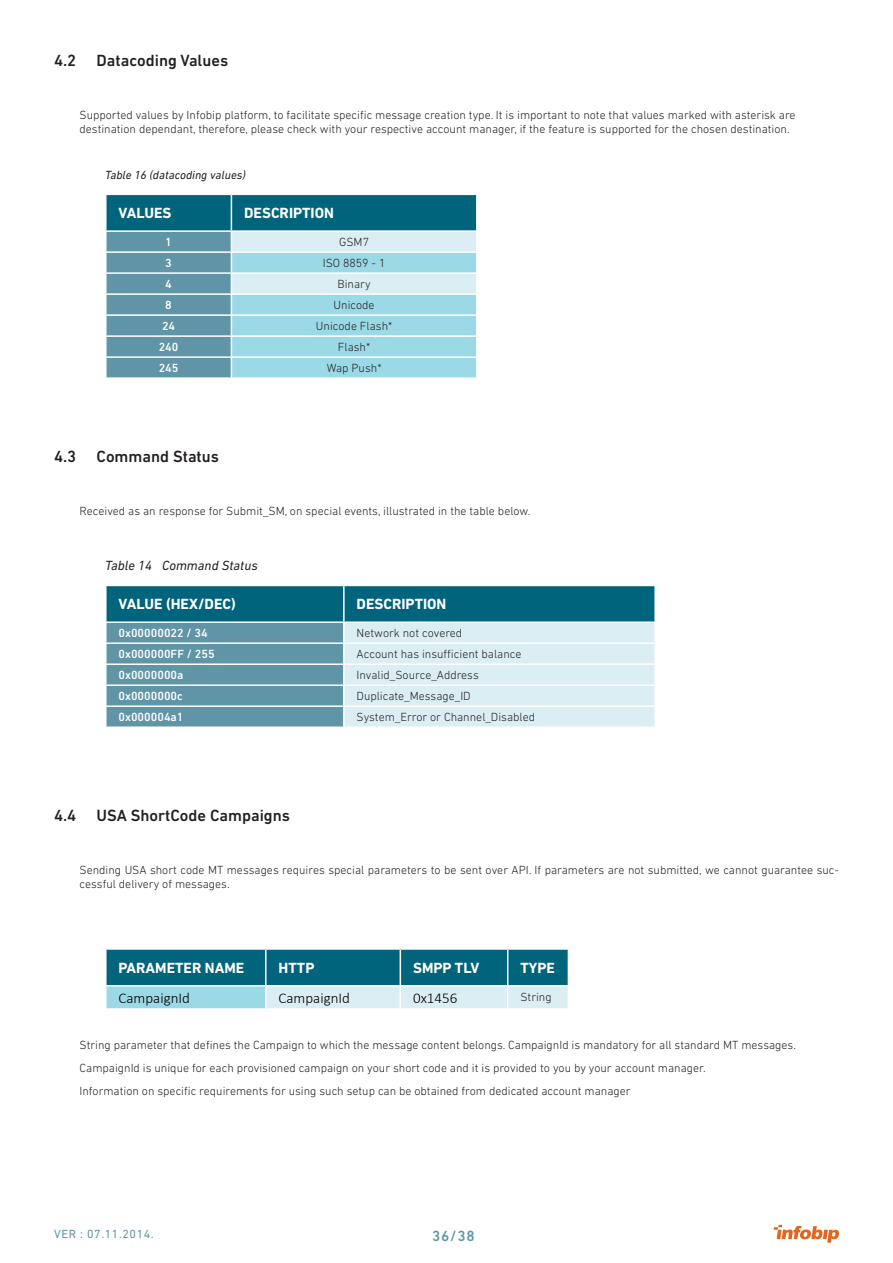
<style>
.page{position:relative;width:893px;height:1263px;background:#fff}
.page>*{position:absolute;margin:0;border:0;box-sizing:border-box;transform-origin:0 0}
.t1{font:500 16.5px "DIN Next LT Pro";color:#231f20}
.TableHeader{font:700 15px "DIN Next LT Pro";color:#fff}
.t2{font:300 15px "Calibri";color:#000}
.t3{font:500 15px "DIN Next LT Pro";color:#5f95a7}
.t4{font:italic 13.5px "DIN Next LT Pro";color:#231f20}
.t5{font:300 12px/13.8px "DIN Next LT Pro";color:#231f20}
.No_Spacing{font:500 12px "DIN Next LT Pro";color:#fff}
.t6{font:italic 12px "DIN Next LT Pro";color:#231f20}
.t7{font:12px "DIN Next LT Pro";letter-spacing:.05em;color:#5f95a7}
</style>
<div class="page">
<svg style="left:774px;top:1225px;width:65px;height:18px"></svg>
<svg style="left:105px;top:194px;width:372px;height:184px;background:#7eb7c5"></svg>
<hr style="left:231px;top:272px;width:247px;height:2px;background:#fff">
<svg style="left:105px;top:585px;width:551px;height:142px;background:#7eb0bd"></svg>
<hr style="left:344px;top:642px;width:312px;height:2px;background:#fff">
<hr style="left:344px;top:663px;width:312px;height:2px;background:#fff">
<hr style="left:344px;top:684px;width:312px;height:2px;background:#fff">
<hr style="left:344px;top:705px;width:312px;height:2px;background:#fff">
<hr style="left:344px;top:726px;width:312px;height:2px;background:#fff">
<svg style="left:106px;top:949px;width:463px;height:60px;background:#549bac"></svg>
<hr style="left:266px;top:1008px;width:134px;height:2px;background:#fff">
<hr style="left:400px;top:1008px;width:108px;height:2px;background:#fff">
<hr style="left:508px;top:1008px;width:61px;height:2px;background:#fff">
<p class="t1" style="left:54px;top:51px;width:176px">4.2 Datacoding Values</p>
<p class="t5" style="left:80px;top:108px;width:718px">Supported values by Infobip platform, to facilitate specific message creation type. It is important to note that values marked with asterisk are destination dependant, therefore, please check with your respective account manager, if the feature is supported for the chosen destination.</p>
<p class="t6" style="left:105px;top:168px;width:142px">Table 16 (datacoding values)</p>
<p class="TableHeader" style="left:119px;top:204px;width:54px">VALUES</p>
<p class="TableHeader" style="left:244px;top:204px;width:91px">DESCRIPTION</p>
<p class="No_Spacing" style="left:165px;top:235px;width:8px">1</p>
<p class="t5" style="left:339px;top:235px;width:31px">GSM7</p>
<p class="No_Spacing" style="left:165px;top:256px;width:8px">3</p>
<p class="t5" style="left:323px;top:256px;width:64px">ISO 8859 - 1</p>
<p class="No_Spacing" style="left:165px;top:277px;width:8px">4</p>
<p class="t5" style="left:338px;top:277px;width:35px">Binary</p>
<p class="No_Spacing" style="left:165px;top:298px;width:8px">8</p>
<p class="t5" style="left:334px;top:298px;width:43px">Unicode</p>
<p class="No_Spacing" style="left:162px;top:319px;width:15px">24</p>
<p class="t5" style="left:316px;top:319px;width:78px">Unicode Flash*</p>
<p class="No_Spacing" style="left:159px;top:340px;width:21px">240</p>
<p class="t5" style="left:338px;top:340px;width:34px">Flash*</p>
<p class="No_Spacing" style="left:159px;top:361px;width:21px">245</p>
<p class="t5" style="left:327px;top:361px;width:56px">Wap Push*</p>
<p class="t1" style="left:54px;top:446px;width:167px">4.3 Command Status</p>
<p class="t5" style="left:80px;top:503px;width:452px">Received as an response for Submit_SM, on special events, illustrated in the table below.</p>
<p class="t4" style="left:105px;top:557px;width:154px">Table 14 Command Status</p>
<p class="TableHeader" style="left:119px;top:596px;width:119px">VALUE (HEX/DEC)</p>
<p class="TableHeader" style="left:357px;top:596px;width:91px">DESCRIPTION</p>
<p class="No_Spacing" style="left:119px;top:626px;width:91px">0x00000022 / 34</p>
<p class="t5" style="left:357px;top:626px;width:107px">Network not covered</p>
<p class="No_Spacing" style="left:119px;top:647px;width:98px">0x000000FF / 255</p>
<p class="t5" style="left:357px;top:647px;width:166px">Account has insufficient balance</p>
<p class="No_Spacing" style="left:119px;top:668px;width:66px">0x0000000a</p>
<p class="t5" style="left:357px;top:668px;width:124px">Invalid_Source_Address</p>
<p class="No_Spacing" style="left:119px;top:689px;width:66px">0x0000000c</p>
<p class="t5" style="left:357px;top:689px;width:116px">Duplicate_Message_ID</p>
<p class="No_Spacing" style="left:119px;top:710px;width:66px">0x000004a1</p>
<p class="t5" style="left:357px;top:710px;width:180px">System_Error or Channel_Disabled</p>
<p class="t1" style="left:54px;top:806px;width:238px">4.4 USA ShortCode Campaigns</p>
<p class="t5" style="left:80px;top:863px;width:761px">Sending USA short code MT messages requires special parameters to be sent over API. If parameters are not submitted, we cannot guarantee suc&shy;cessful delivery of messages.</p>
<p class="TableHeader" style="left:119px;top:959px;width:127px">PARAMETER NAME</p>
<p class="TableHeader" style="left:279px;top:959px;width:37px">HTTP</p>
<p class="TableHeader" style="left:413px;top:959px;width:68px">SMPP TLV</p>
<p class="TableHeader" style="left:520px;top:959px;width:36px">TYPE</p>
<p class="t2" style="left:119px;top:989px;width:73px">CampaignId</p>
<p class="t2" style="left:279px;top:989px;width:73px">CampaignId</p>
<p class="t2" style="left:413px;top:989px;width:46px">0x1456</p>
<p class="t5" style="left:520px;top:990px;width:33px">String</p>
<p class="t5" style="left:80px;top:1038px;width:718px">String parameter that defines the Campaign to which the message content belongs. CampaignId is mandatory for all standard MT messages.</p>
<p class="t5" style="left:80px;top:1061px;width:628px">CampaignId is unique for each provisioned campaign on your short code and it is provided to you by your account manager.</p>
<p class="t5" style="left:80px;top:1084px;width:553px">Information on specific requirements for using such setup can be obtained from dedicated account manager</p>
<p class="t7" style="left:54px;top:1227px;width:101px">VER : 07.11.2014.</p>
<p class="t3" style="left:432px;top:1227px;width:44px">36/38</p>
</div>
